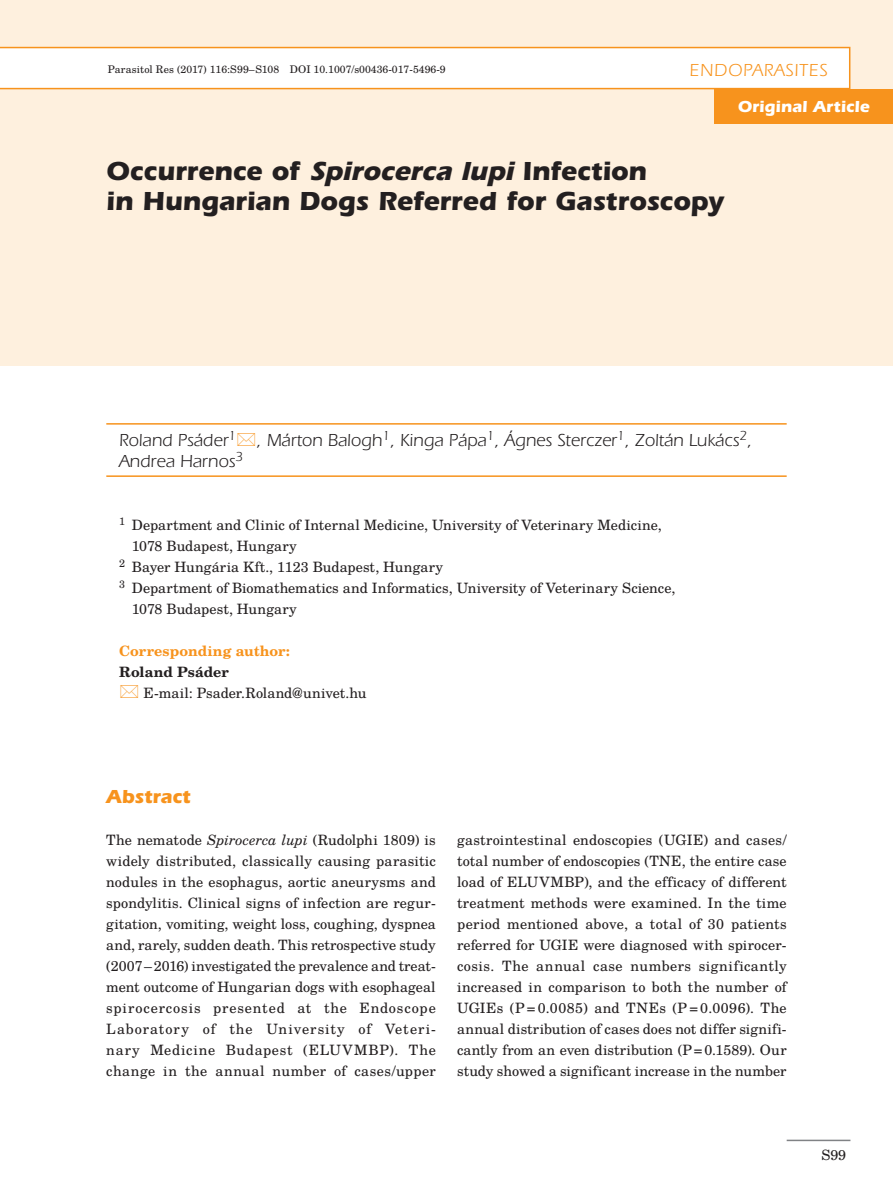
<style>
.page{position:relative;width:893px;height:1187px;background:#fff}
.page>*{position:absolute;margin:0;border:0;box-sizing:border-box;transform-origin:0 0}
.t1{font:700 27px/30px "Sfqjkm Xtmjxj Itc Eras";letter-spacing:-.005em;color:#231f20}
.t2{font:700 19.5px "Sfqjkm Xtmjxj Itc Eras";color:#f7931d}
.t3{font:18px/21px "Vpbrgx Fbjxbl ITC Eras Std";color:#231f20}
.t4{font:18px "Vpbrgx Fbjxbl ITC Eras Std";letter-spacing:.05em;color:#f7931d}
.t5{font:700 16.5px "Sfqjkm Xtmjxj Itc Eras";color:#fff}
.t6{font:14.25px/21px "Swnmmm Wygpxn Te X Gyre Schola";letter-spacing:.005em;color:#231f20;text-align:justify}
.t7{font:700 14.25px "Rjntss Jpfbrt Te X Gyre Schola";letter-spacing:.005em;color:#f7931d}
.t8{font:700 14.25px "Rjntss Jpfbrt Te X Gyre Schola";color:#231f20}
.t9{font:10.5px "Swnmmm Wygpxn Te X Gyre Schola";color:#231f20}
.s1{font-style:italic}
.s2{font-family:"Bbbcky Frkjkj Te X Gyre Schola";font-style:italic}
</style>
<div class="page">
<div style="left:0;top:0;width:893px;height:366px;background:#fef0de"></div>
<hr style="left:787px;top:1139px;width:63px;height:1px;background:#808285">
<hr style="left:106px;top:423px;width:681px;height:1px;background:#f7931d">
<hr style="left:106px;top:475px;width:681px;height:2px;background:#f7931d">
<svg style="left:0;top:47px;width:850px;height:42px;background:#fef8f1"></svg>
<div style="left:714px;top:89px;width:179px;height:34px;background:#f7931d"></div>
<p class="t9" style="left:108px;top:61px;width:339px">Parasitol Res (2017) 116:S99–S108 DOI 10.1007/s00436-017-5496-9</p>
<p class="t4" style="left:690px;top:60px;width:65px">Endoparas</p>
<p class="t4" style="left:795px;top:60px;width:24px">ites</p>
<p class="t5" style="left:738px;top:97px;width:133px">Original Article</p>
<h1 class="t1" style="left:106px;top:156px;width:619px">Occurrence of <span class="s1">Spirocerca lupi</span> Infection<br>in Hungarian Dogs Referred for Gastroscopy</h1>
<p class="t3" style="left:119px;top:429px;width:635px">Roland Psáder<sup>1</sup> , Márton Balogh<sup>1</sup>, Kinga Pápa<sup>1</sup>, Ágnes Sterczer<sup>1</sup>, Zoltán Lukács<sup>2</sup>,<br>Andrea Harnos<sup>3</sup></p>
<p class="t6" style="left:119px;top:513px;width:544px"><sup>1</sup> Department and Clinic of Internal Medicine, University of Veterinary Medicine,</p>
<p class="t6" style="left:132px;top:534px;width:166px">1078 Budapest, Hungary</p>
<p class="t6" style="left:119px;top:555px;width:326px"><sup>2</sup> Bayer Hungária Kft., 1123 Budapest, Hungary</p>
<p class="t6" style="left:119px;top:576px;width:558px"><sup>3</sup> Department of Biomathematics and Informatics, University of Veterinary Science,</p>
<p class="t6" style="left:132px;top:597px;width:166px">1078 Budapest, Hungary</p>
<p class="t7" style="left:119px;top:639px;width:172px">Corresponding author:</p>
<p class="t8" style="left:119px;top:660px;width:111px">Roland Psáder</p>
<p class="t6" style="left:143px;top:681px;width:225px">E-mail: Psader.Roland@univet.hu</p>
<h2 class="t2" style="left:106px;top:785px;width:86px">Abstract</h2>
<p class="t6" style="left:106px;top:828px;width:331px">The nematode <span class="s2">Spirocerca lupi</span> (Rudolphi 1809) is widely distributed, classically causing parasitic nodules in the esophagus, aortic aneurysms and spondylitis. Clinical signs of infection are regur&shy;gitation, vomiting, weight loss, coughing, dyspnea and, rarely, sudden death. This retrospective study (2007–2016) investigated the prevalence and treat&shy;ment outcome of Hungarian dogs with esophageal spirocercosis presented at the Endoscope Laboratory of the University of Veteri&shy;nary Medicine Budapest (ELUVMBP). The change in the annual number of cases/upper</p>
<p class="t6" style="left:457px;top:828px;width:331px">gastrointestinal endoscopies (UGIE) and cases/ total number of endoscopies (TNE, the entire case load of ELUVMBP), and the efficacy of different treatment methods were examined. In the time period mentioned above, a total of 30 patients referred for UGIE were diagnosed with spirocer&shy;cosis. The annual case numbers significantly increased in comparison to both the number of UGIEs (P= 0.0085) and TNEs (P= 0.0096). The annual distribution of cases does not differ signifi&shy;cantly from an even distribution (P=0.1589). Our study showed a significant increase in the number</p>
<p class="t6" style="left:821px;top:1143px;width:26px">S99</p>
</div>
